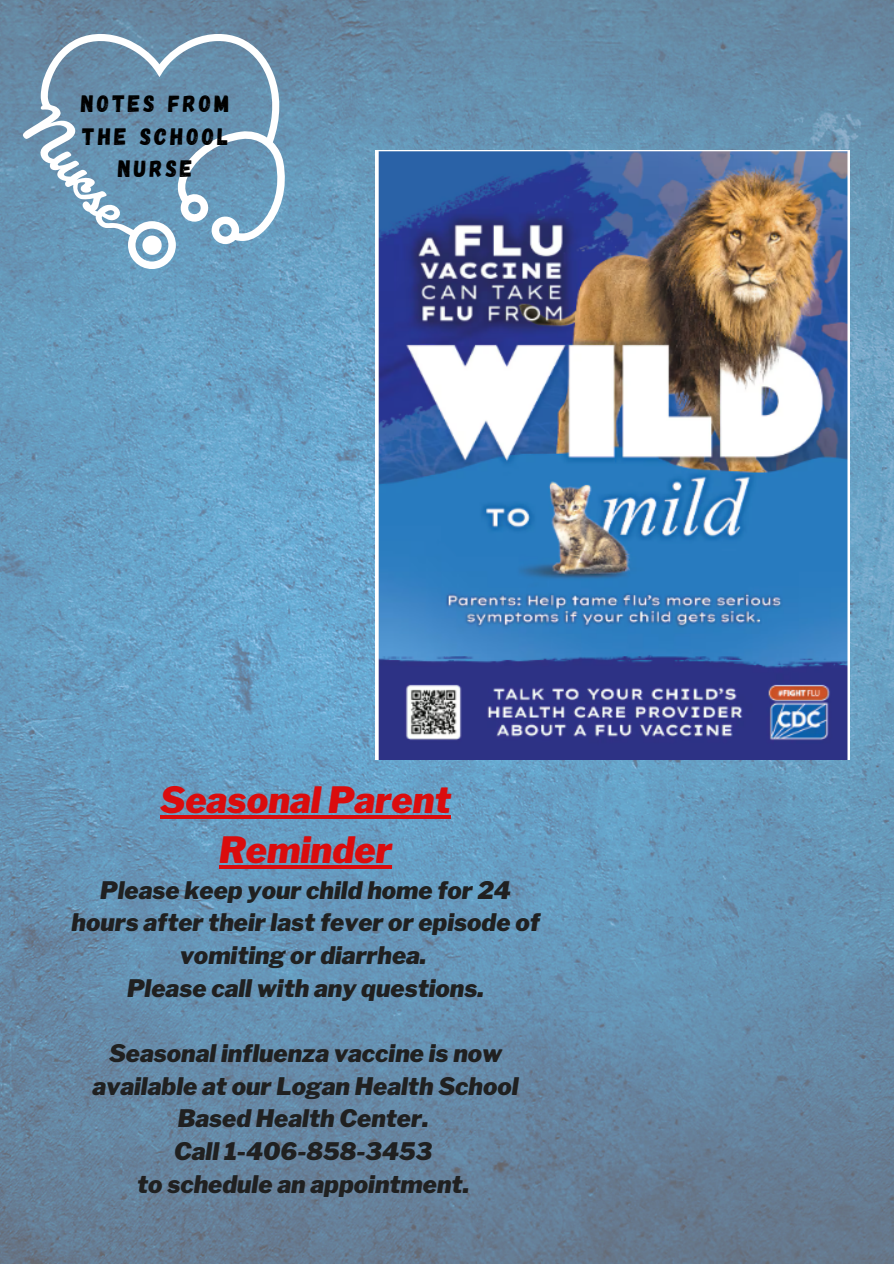
<style>
.page{position:relative;width:894px;height:1264px;background:#fff}
.page>*{position:absolute;margin:0;border:0;box-sizing:border-box;transform-origin:0 0}
.t1{font:italic 900 36px/49.5px "Libre Franklin";color:#da0c0d;text-align:center}
.t2{font:italic 900 24px/32.7px "Libre Franklin";color:#202020;text-align:center}
.t3{font:23.7px/32.7px "Gagalin";letter-spacing:.13em;color:#000;text-align:center}
</style>
<div class="page">
<img style="left:0;top:0;width:893px;height:1263px">
<svg style="left:23px;top:32px;width:265px;height:236px;background:#7da2bc"></svg>
<img style="left:375px;top:151px;width:474px;height:608px">
<hr style="left:160px;top:815px;width:291px;height:3px;background:#da0c0d">
<hr style="left:219px;top:865px;width:173px;height:3px;background:#da0c0d">
<p class="t3" style="left:81px;top:86px;width:150px">NOTES FROM<br>THE SCHOOL<br>NURSE</p>
<h1 class="t1" style="left:160px;top:775px;width:292px">Seasonal Parent<br>Reminder</h1>
<p class="t2" style="left:71px;top:873px;width:469px">Please keep your child home for 24 hours after their last fever or episode of vomiting or diarrhea.</p>
<p class="t2" style="left:127px;top:971px;width:358px">Please call with any questions.</p>
<p class="t2" style="left:92px;top:1037px;width:427px">Seasonal influenza vaccine is now available at our Logan Health School<br>Based Health Center.</p>
<p class="t2" style="left:174px;top:1134px;width:259px">Call 1-406-858-3453</p>
<p class="t2" style="left:137px;top:1167px;width:334px">to schedule an appointment.</p>
</div>
